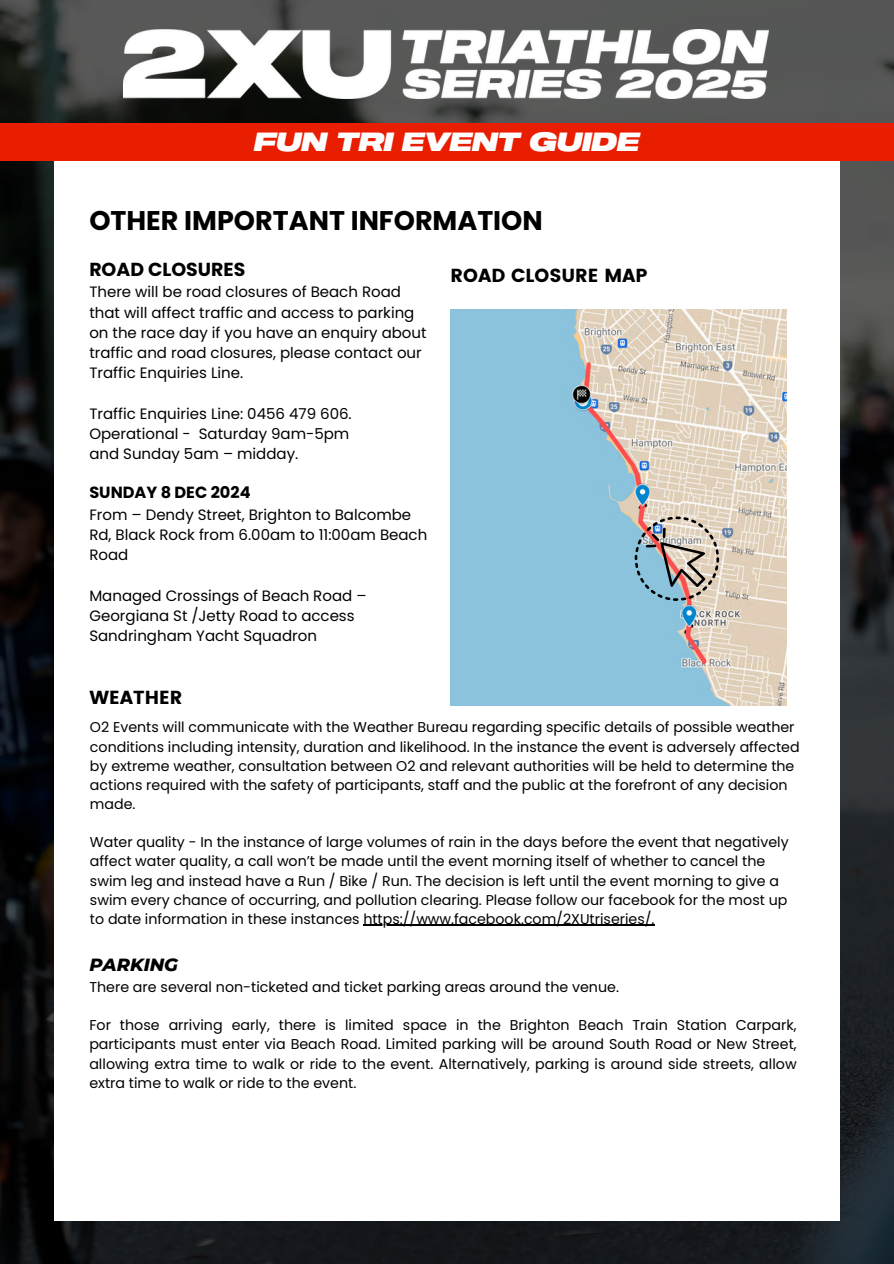
<style>
.page{position:relative;width:894px;height:1264px;background:#fff}
.page>*{position:absolute;margin:0;border:0;box-sizing:border-box;transform-origin:0 0}
.t1{font:700 27px "Poppins";color:#000}
.t2{font:25.8px "Sequel 100 Wide 96";color:#fff}
.t3{font:18.9px "Poppins";color:#000}
.t4{font:700 18.9px "Poppins";color:#000}
.t5{font:italic 800 18px "Montserrat";color:#000}
.t6{font:700 16.2px "Poppins";color:#000}
.t7{font:15px/20.2px "Poppins";color:#000}
.t8{font:14.25px/19.2px "Poppins";color:#000}
</style>
<div class="page">
<img style="left:0;top:0;width:893px;height:1263px">
<div style="left:54px;top:128px;width:785px;height:1092px;background:#fff"></div>
<div style="left:0;top:123px;width:893px;height:38px;background:#e91d00"></div>
<hr style="left:363px;top:924px;width:291px;height:2px;background:#000">
<img style="left:450px;top:309px;width:335px;height:396px">
<img style="left:634px;top:516px;width:85px;height:85px">
<img style="left:124px;top:30px;width:643px;height:68px">
<p class="t2" style="left:254px;top:126px;width:387px">FUN TRI EVENT GUIDE</p>
<h3 class="t1" style="left:89px;top:202px;width:455px">OTHER IMPORTANT INFORMATION</h3>
<p class="t4" style="left:89px;top:256px;width:157px">ROAD CLOSURES</p>
<h1 class="t3" style="left:450px;top:264px;width:198px">ROAD CLOSURE MAP</h1>
<p class="t7" style="left:89px;top:282px;width:338px">There will be road closures of Beach Road that will affect traffic and access to parking on the race day if you have an enquiry about traffic and road closures, please contact our Traffic Enquiries Line.</p>
<p class="t7" style="left:89px;top:403px;width:264px">Traffic Enquiries Line: 0456 479 606.</p>
<p class="t7" style="left:89px;top:423px;width:261px">Operational - Saturday 9am-5pm</p>
<p class="t7" style="left:89px;top:444px;width:210px">and Sunday 5am – midday.</p>
<p class="t6" style="left:89px;top:481px;width:163px">SUNDAY 8 DEC 2024</p>
<p class="t7" style="left:89px;top:504px;width:339px">From – Dendy Street, Brighton to Balcombe<br>Rd, Black Rock from 6.00am to 11:00am Beach<br>Road</p>
<p class="t7" style="left:89px;top:585px;width:278px">Managed Crossings of Beach Road –<br>Georgiana St /Jetty Road to access<br>Sandringham Yacht Squadron</p>
<h2 class="t3" style="left:89px;top:686px;width:95px">WEATHER</h2>
<h3 class="t8" style="left:90px;top:717px;width:711px">O2 Events will communicate with the Weather Bureau regarding specific details of possible weather conditions including intensity, duration and likelihood. In the instance the event is adversely affected by extreme weather, consultation between O2 and relevant authorities will be held to determine the actions required with the safety of participants, staff and the public at the forefront of any decision made.</h3>
<p class="t8" style="left:90px;top:832px;width:700px">Water quality - In the instance of large volumes of rain in the days before the event that negatively affect water quality, a call won’t be made until the event morning itself of whether to cancel the swim leg and instead have a Run / Bike / Run. The decision is left until the event morning to give a swim every chance of occurring, and pollution clearing. Please follow our facebook for the most up to date information in these instances https://www.facebook.com/2XUtriseries/.</p>
<p class="t5" style="left:89px;top:953px;width:90px">PARKING</p>
<p class="t8" style="left:89px;top:977px;width:531px">There are several non-ticketed and ticket parking areas around the venue.</p>
<p class="t8" style="left:89px;top:1015px;width:708px;text-align:justify">For those arriving early, there is limited space in the Brighton Beach Train Station Carpark, participants must enter via Beach Road. Limited parking will be around South Road or New Street, allowing extra time to walk or ride to the event. Alternatively, parking is around side streets, allow extra time to walk or ride to the event.</p>
</div>
